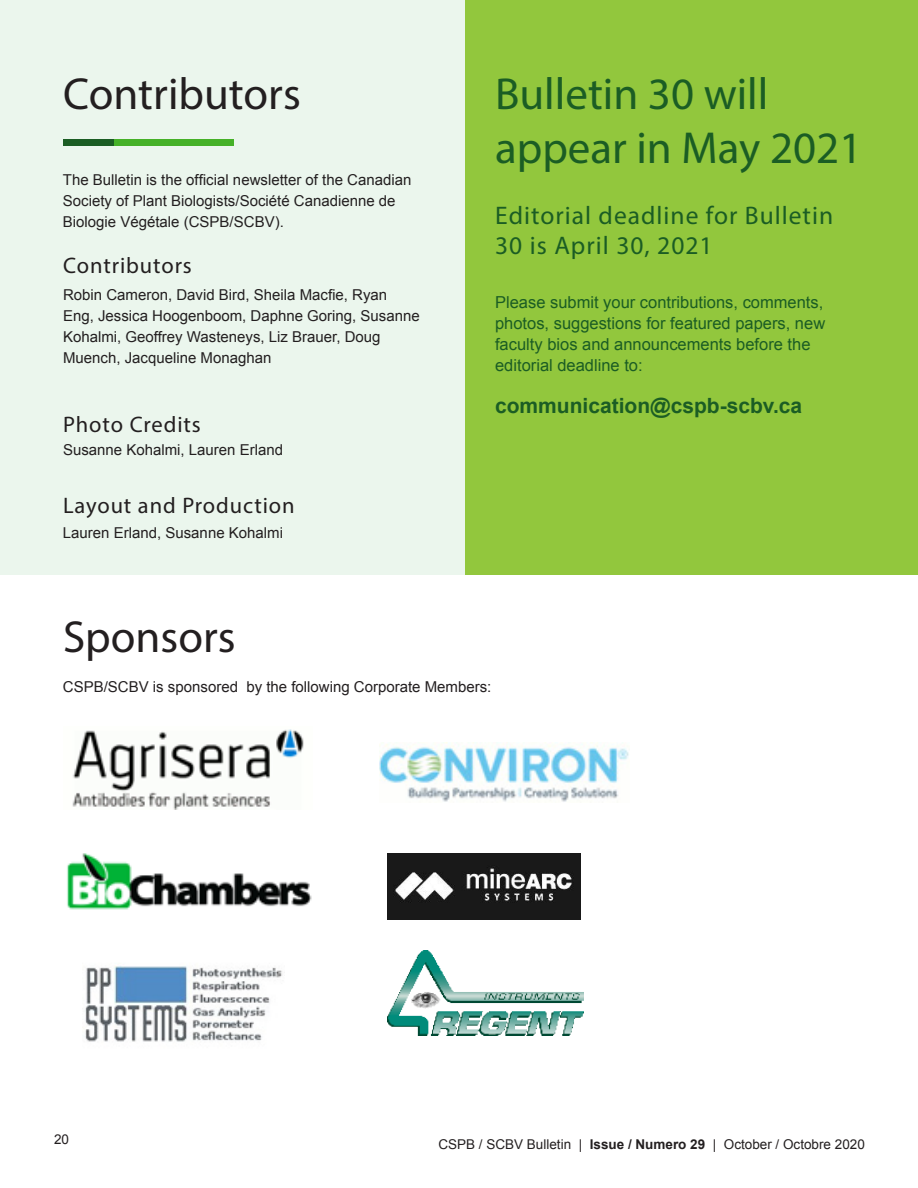
<style>
.page{position:relative;width:918px;height:1188px;background:#fff}
.page>*{position:absolute;margin:0;border:0;box-sizing:border-box;transform-origin:0 0}
.t1{font:45px "Myriad Pro";color:#1b5d24}
.t2{font:45px "Myriad Pro";color:#231f20}
.t3{font:25.5px/30.6px "Myriad Pro";letter-spacing:.04em;color:#1b5d24}
.t4{font:22.5px "Myriad Pro";letter-spacing:.04em;color:#231f20}
.t5{font:700 21px "Arial";color:#1b5d24}
.t6{font:16.5px/21px "Arial";color:#1b5d24}
.t7{font:15px/21px "Arial";color:#231f20}
.t8{font:13.5px "Arial";color:#231f20}
.s1{font-weight:700}
</style>
<div class="page">
<div style="left:464px;top:0;width:454px;height:574px;background:#92c73d"></div>
<div style="left:0;top:0;width:464px;height:574px;background:#ebf6ed"></div>
<div style="left:113px;top:139px;width:121px;height:6px;background:#45b128"></div>
<div style="left:63px;top:139px;width:50px;height:6px;background:#1b5d24"></div>
<img style="left:72px;top:729px;width:232px;height:80px">
<img style="left:67px;top:853px;width:245px;height:57px">
<img style="left:380px;top:743px;width:249px;height:59px">
<img style="left:387px;top:853px;width:194px;height:67px">
<img style="left:85px;top:966px;width:197px;height:76px">
<img style="left:387px;top:951px;width:197px;height:84px">
<p class="t2" style="left:63px;top:66px;width:239px">Contributors</p>
<p class="t1" style="left:495px;top:66px;width:275px">Bulletin 30 will</p>
<p class="t1" style="left:495px;top:120px;width:369px">appear in May 2021</p>
<p class="t7" style="left:63px;top:170px;width:350px">The Bulletin is the official newsletter of the Canadian<br>Society of Plant Biologists/Société Canadienne de<br>Biologie Végétale (CSPB/SCBV).</p>
<p class="t3" style="left:495px;top:199px;width:340px">Editorial deadline for Bulletin<br>30 is April 30, 2021</p>
<p class="t4" style="left:63px;top:251px;width:130px">Contributors</p>
<p class="t7" style="left:63px;top:285px;width:358px">Robin Cameron, David Bird, Sheila Macfie, Ryan Eng, Jessica Hoogenboom, Daphne Goring, Susanne Kohalmi, Geoffrey Wasteneys, Liz Brauer, Doug Muench, Jacqueline Monaghan</p>
<p class="t6" style="left:495px;top:292px;width:332px">Please submit your contributions, comments, photos, suggestions for featured papers, new faculty bios and announcements before the editorial deadline to:</p>
<p class="t5" style="left:495px;top:392px;width:309px">communication@cspb-scbv.ca</p>
<p class="t7" style="left:63px;top:440px;width:222px">Susanne Kohalmi, Lauren Erland</p>
<p class="t4" style="left:63px;top:411px;width:139px">Photo Credits</p>
<p class="t4" style="left:63px;top:492px;width:233px">Layout and Production</p>
<p class="t7" style="left:63px;top:522px;width:222px">Lauren Erland, Susanne Kohalmi</p>
<p class="t2" style="left:63px;top:609px;width:174px">Sponsors</p>
<p class="t7" style="left:63px;top:676px;width:430px">CSPB/SCBV is sponsored by the following Corporate Members:</p>
<p class="t8" style="left:54px;top:1130px;width:17px">20</p>
<p class="t8" style="left:438px;top:1136px;width:428px">CSPB / SCBV Bulletin | <span class="s1">Issue / Numero 29</span> | October / Octobre 2020</p>
</div>
